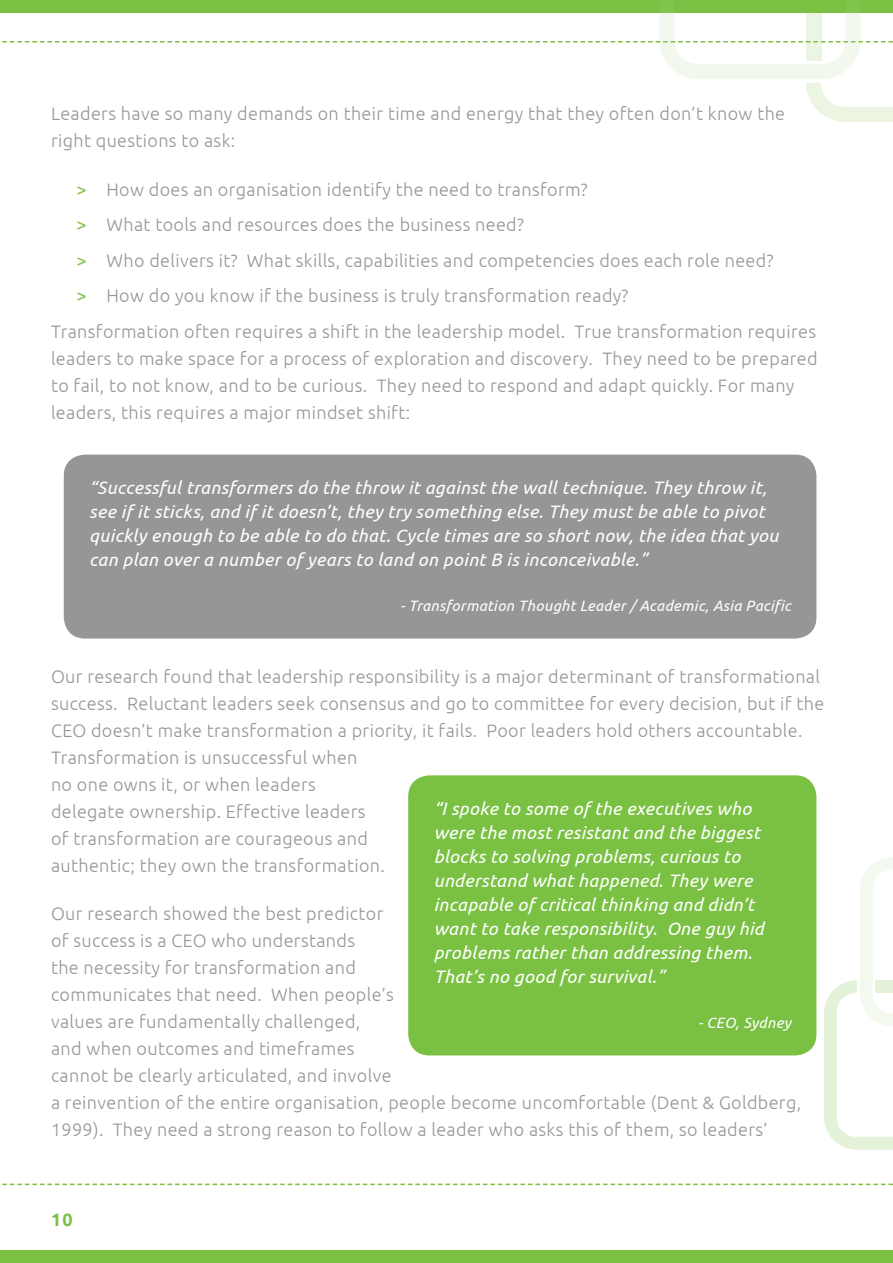
<style>
.page{position:relative;width:893px;height:1263px;background:#fff}
.page>*{position:absolute;margin:0;border:0;box-sizing:border-box;transform-origin:0 0}
.t1{font:300 18px/27px "Ubuntu";letter-spacing:.02em;color:#969696}
.t2{font:italic 18px/24px "Ubuntu";letter-spacing:.02em;color:#fff}
.t3{font:700 18px "Ubuntu";color:#7ac143}
.t4{font:italic 15px "Ubuntu";letter-spacing:.02em;color:#fff}
.s1{font-weight:400;color:#7ac143}
</style>
<div class="page">
<div style="left:0;top:1250px;width:893px;height:13px;background:#7ac143"></div>
<svg style="left:2px;top:1183px;width:891px;height:2px"></svg>
<svg style="left:0;top:0;width:893px;height:122px"></svg>
<svg style="left:824px;top:857px;width:69px;height:293px"></svg>
<div style="left:64px;top:455px;width:752px;height:183px;background:#969696;border-radius:21px"></div>
<div style="left:408px;top:775px;width:408px;height:280px;background:#7ac143;border-radius:21px"></div>
<p class="t1" style="left:51px;top:100px;width:736px">Leaders have so many demands on their time and energy that they often don’t know the right questions to ask:</p>
<p class="t1" style="left:77px;top:175px;width:513px"><span class="s1">&gt;</span> How does an organisation identify the need to transform?</p>
<p class="t1" style="left:77px;top:211px;width:449px"><span class="s1">&gt;</span> What tools and resources does the business need?</p>
<p class="t1" style="left:77px;top:246px;width:698px"><span class="s1">&gt;</span> Who delivers it? What skills, capabilities and competencies does each role need?</p>
<p class="t1" style="left:77px;top:282px;width:553px"><span class="s1">&gt;</span> How do you know if the business is truly transformation ready?</p>
<p class="t1" style="left:51px;top:317px;width:767px">Transformation often requires a shift in the leadership model. True transformation requires</p>
<p class="t1" style="left:51px;top:344px;width:768px">leaders to make space for a process of exploration and discovery. They need to be prepared to fail, to not know, and to be curious. They need to respond and adapt quickly. For many leaders, this requires a major mindset shift:</p>
<p class="t2" style="left:89px;top:475px;width:690px">“Successful transformers do the throw it against the wall technique. They throw it, see if it sticks, and if it doesn’t, they try something else. They must be able to pivot quickly enough to be able to do that. Cycle times are so short now, the idea that you can plan over a number of years to land on point B is inconceivable.”</p>
<p class="t4" style="left:400px;top:597px;width:392px">- Transformation Thought Leader / Academic, Asia Pacific</p>
<p class="t1" style="left:51px;top:662px;width:775px">Our research found that leadership responsibility is a major determinant of transformational success. Reluctant leaders seek consensus and go to committee for every decision, but if the CEO doesn’t make transformation a priority, it fails. Poor leaders hold others accountable.<br>Transformation is unsuccessful when<br>no one owns it, or when leaders<br>delegate ownership. Effective leaders<br>of transformation are courageous and<br>authentic; they own the transformation.</p>
<p class="t1" style="left:51px;top:900px;width:752px">Our research showed the best predictor<br>of success is a CEO who understands<br>the necessity for transformation and<br>communicates that need. When people’s<br>values are fundamentally challenged,<br>and when outcomes and timeframes<br>cannot be clearly articulated, and involve<br>a reinvention of the entire organisation, people become uncomfortable (Dent &amp; Goldberg, 1999). They need a strong reason to follow a leader who asks this of them, so leaders’</p>
<p class="t2" style="left:434px;top:796px;width:332px">“I spoke to some of the executives who were the most resistant and the biggest blocks to solving problems, curious to understand what happened. They were incapable of critical thinking and didn’t want to take responsibility. One guy hid problems rather than addressing them.<br>That’s no good for survival.”</p>
<p class="t4" style="left:698px;top:1014px;width:94px">- CEO, Sydney</p>
<p class="t3" style="left:51px;top:1208px;width:23px">10</p>
</div>
